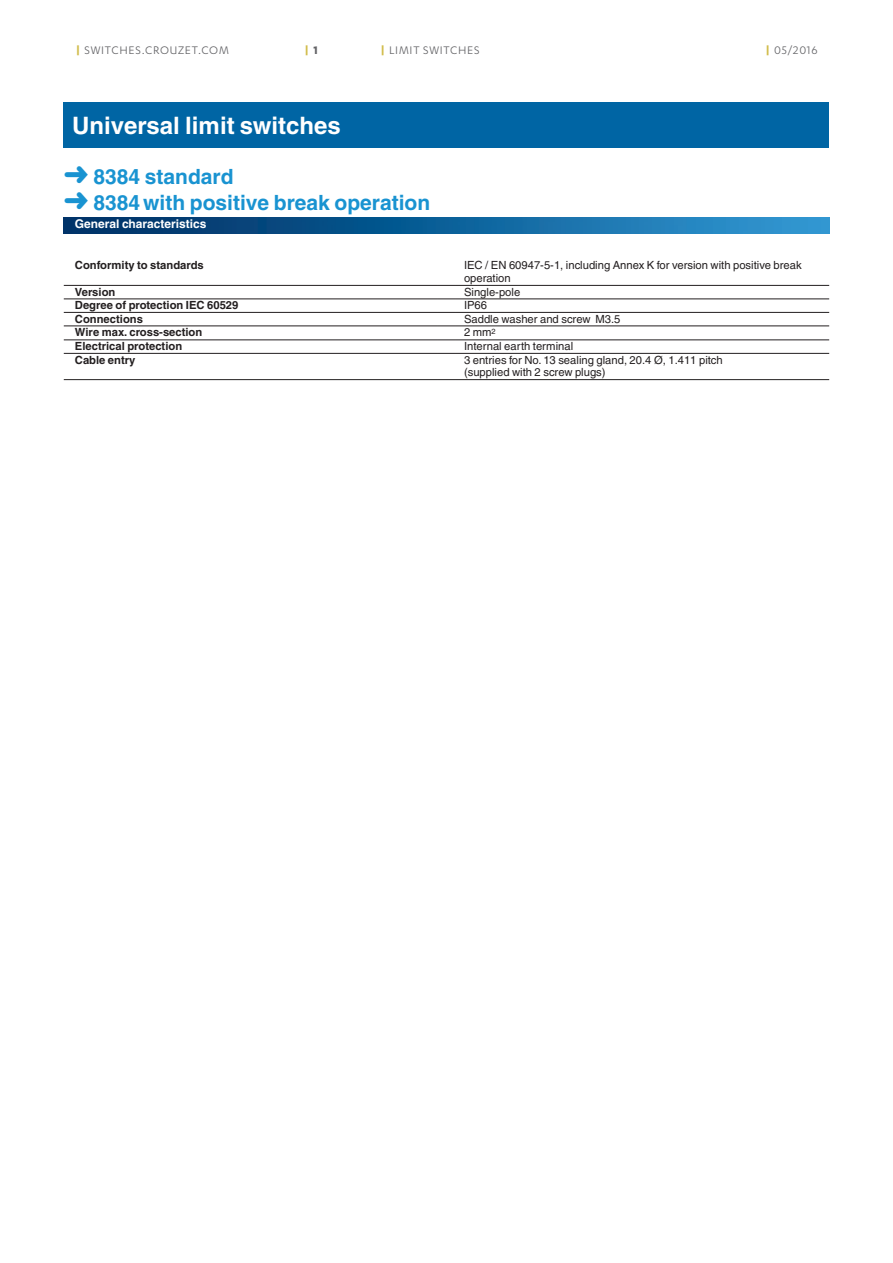
<style>
.page{position:relative;width:893px;height:1263px;background:#fff}
.page>*{position:absolute;margin:0;border:0;box-sizing:border-box;transform-origin:0 0}
.t1{font:700 24px "Helvetica";color:#fff}
.t2{font:700 21px/26.5px "Helvetica";color:#1993d1}
.t3{font:12.75px "Karbon";letter-spacing:.06em;color:#636366}
.t4{font:700 12.75px "Karbon";color:#d1bc4a}
.t5{font:700 12px "Helvetica";color:#fff}
.t6{font:11.25px/12.8px "Helvetica";color:#231f20}
.t7{font:700 11.25px "Helvetica";color:#231f20}
.s1{font-weight:700;color:#d1bc4a}
.s2{color:#636366}
</style>
<div class="page">
<svg style="left:64px;top:284px;width:765px;height:69px"></svg>
<hr style="left:455px;top:379px;width:374px;height:1px;background:#231f20">
<svg style="left:438px;top:379px;width:17px;height:1px"></svg>
<hr style="left:64px;top:379px;width:374px;height:1px;background:#231f20">
<hr style="left:455px;top:353px;width:374px;height:1px;background:#231f20">
<svg style="left:438px;top:353px;width:17px;height:1px"></svg>
<hr style="left:64px;top:353px;width:374px;height:1px;background:#231f20">
<hr style="left:455px;top:340px;width:374px;height:1px;background:#231f20">
<svg style="left:438px;top:340px;width:17px;height:1px"></svg>
<hr style="left:64px;top:340px;width:374px;height:1px;background:#231f20">
<hr style="left:455px;top:326px;width:374px;height:1px;background:#231f20">
<svg style="left:438px;top:326px;width:17px;height:1px"></svg>
<hr style="left:64px;top:326px;width:374px;height:1px;background:#231f20">
<hr style="left:455px;top:299px;width:374px;height:1px;background:#231f20">
<svg style="left:438px;top:299px;width:17px;height:1px"></svg>
<hr style="left:64px;top:299px;width:374px;height:1px;background:#231f20">
<hr style="left:455px;top:285px;width:374px;height:1px;background:#231f20">
<svg style="left:438px;top:285px;width:17px;height:1px"></svg>
<hr style="left:64px;top:285px;width:374px;height:1px;background:#231f20">
<hr style="left:64px;top:312px;width:374px;height:1px;background:#231f20">
<svg style="left:438px;top:312px;width:17px;height:1px"></svg>
<hr style="left:455px;top:312px;width:374px;height:1px;background:#231f20">
<div style="left:64px;top:102px;width:765px;height:47px;background:#0065a4"></div>
<img style="left:64px;top:217px;width:765px;height:17px">
<p class="t3" style="left:76px;top:43px;width:154px"><span class="s1">|</span> SWITCHES.CROUZET.COM</p>
<p class="t4" style="left:305px;top:43px;width:14px">| <span class="s2">1</span></p>
<p class="t3" style="left:381px;top:43px;width:100px"><span class="s1">|</span> LIMIT SWITCHES</p>
<p class="t3" style="left:766px;top:43px;width:53px"><span class="s1">|</span> 05/2016</p>
<h1 class="t1" style="left:72px;top:111px;width:270px">Universal limit switches</h1>
<h2 class="t2" style="left:64px;top:163px;width:368px">➜ 8384 standard<br>➜ 8384 with positive break operation</h2>
<p class="t5" style="left:75px;top:216px;width:133px">General characteristics</p>
<p class="t7" style="left:75px;top:259px;width:130px">Conformity to standards</p>
<p class="t6" style="left:464px;top:259px;width:339px">IEC / EN 60947-5-1, including Annex K for version with positive break operation</p>
<p class="t7" style="left:75px;top:285px;width:42px">Version</p>
<p class="t6" style="left:464px;top:285px;width:58px">Single-pole</p>
<p class="t7" style="left:75px;top:298px;width:165px">Degree of protection IEC 60529</p>
<p class="t6" style="left:464px;top:299px;width:25px">IP66</p>
<p class="t7" style="left:75px;top:312px;width:70px">Connections</p>
<p class="t6" style="left:464px;top:312px;width:158px">Saddle washer and screw M3.5</p>
<p class="t7" style="left:75px;top:325px;width:129px">Wire max. cross-section</p>
<p class="t6" style="left:464px;top:326px;width:33px">2 mm<sup>2</sup></p>
<p class="t7" style="left:75px;top:339px;width:109px">Electrical protection</p>
<p class="t6" style="left:464px;top:340px;width:111px">Internal earth terminal</p>
<p class="t7" style="left:75px;top:353px;width:62px">Cable entry</p>
<p class="t6" style="left:464px;top:353px;width:260px">3 entries for No. 13 sealing gland, 20.4 Ø, 1.411 pitch (supplied with 2 screw plugs)</p>
</div>
